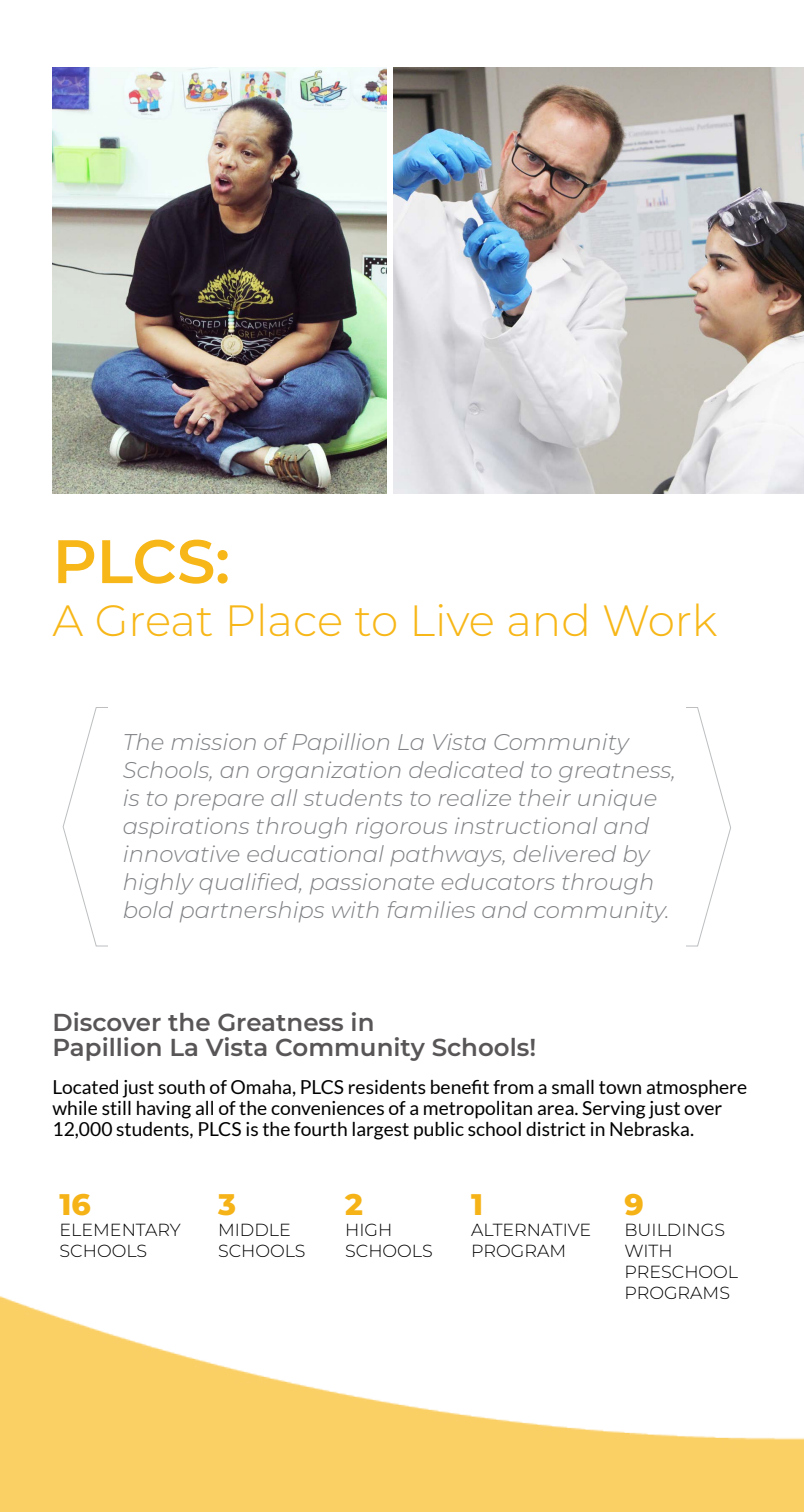
<style>
.page{position:relative;width:804px;height:1512px;background:#fff}
.page>*{position:absolute;margin:0;border:0;box-sizing:border-box;transform-origin:0 0}
.t1{font:600 61.25px "Montserrat";color:#f7b718}
.t2{font:300 43.75px "Montserrat";color:#f7b718}
.t3{font:800 29.75px "Montserrat";color:#f5b318}
.t4{font:600 24.5px/24.5px "Montserrat";color:#595658}
.t5{font:italic 300 22.75px/28px "Montserrat";color:#808285}
.t6{font:19.25px/21px "Lato";color:#000}
.t7{font:300 17.5px/21px "Montserrat";color:#000}
</style>
<div class="page">
<svg style="left:0;top:1296px;width:803px;height:216px;fill:#facf63"></svg>
<img style="left:393px;top:67px;width:410px;height:427px">
<svg style="left:62px;top:707px;width:669px;height:240px"></svg>
<div style="left:108px;top:683px;width:577px;height:287px;background:#fff"></div>
<img style="left:52px;top:67px;width:334px;height:427px">
<h1 class="t1" style="left:52px;top:518px;width:179px">PLCS:</h1>
<h2 class="t2" style="left:52px;top:590px;width:666px">A Great Place to Live and Work</h2>
<p class="t5" style="left:123px;top:727px;width:554px">The mission of Papillion La Vista Community Schools, an organization dedicated to greatness, is to prepare all students to realize their unique aspirations through rigorous instructional and innovative educational pathways, delivered by highly qualified, passionate educators through bold partnerships with families and community.</p>
<p class="t4" style="left:52px;top:1009px;width:485px">Discover the Greatness in<br>Papillion La Vista Community Schools!</p>
<p class="t6" style="left:52px;top:1077px;width:695px">Located just south of Omaha, PLCS residents benefit from a small town atmosphere while still having all of the conveniences of a metropolitan area. Serving just over<br>12,000 students, PLCS is the fourth largest public school district in Nebraska.</p>
<h3 class="t3" style="left:60px;top:1182px;width:33px">16</h3>
<p class="t7" style="left:60px;top:1218px;width:123px">ELEMENTARY<br>SCHOOLS</p>
<h3 class="t3" style="left:218px;top:1182px;width:19px">3</h3>
<p class="t7" style="left:218px;top:1218px;width:89px">MIDDLE<br>SCHOOLS</p>
<h3 class="t3" style="left:345px;top:1182px;width:19px">2</h3>
<p class="t7" style="left:345px;top:1218px;width:89px">HIGH<br>SCHOOLS</p>
<h3 class="t3" style="left:471px;top:1182px;width:14px">1</h3>
<p class="t7" style="left:471px;top:1218px;width:121px">ALTERNATIVE<br>PROGRAM</p>
<h3 class="t3" style="left:624px;top:1182px;width:21px">9</h3>
<p class="t7" style="left:624px;top:1218px;width:115px">BUILDINGS<br>WITH<br>PRESCHOOL<br>PROGRAMS</p>
</div>
